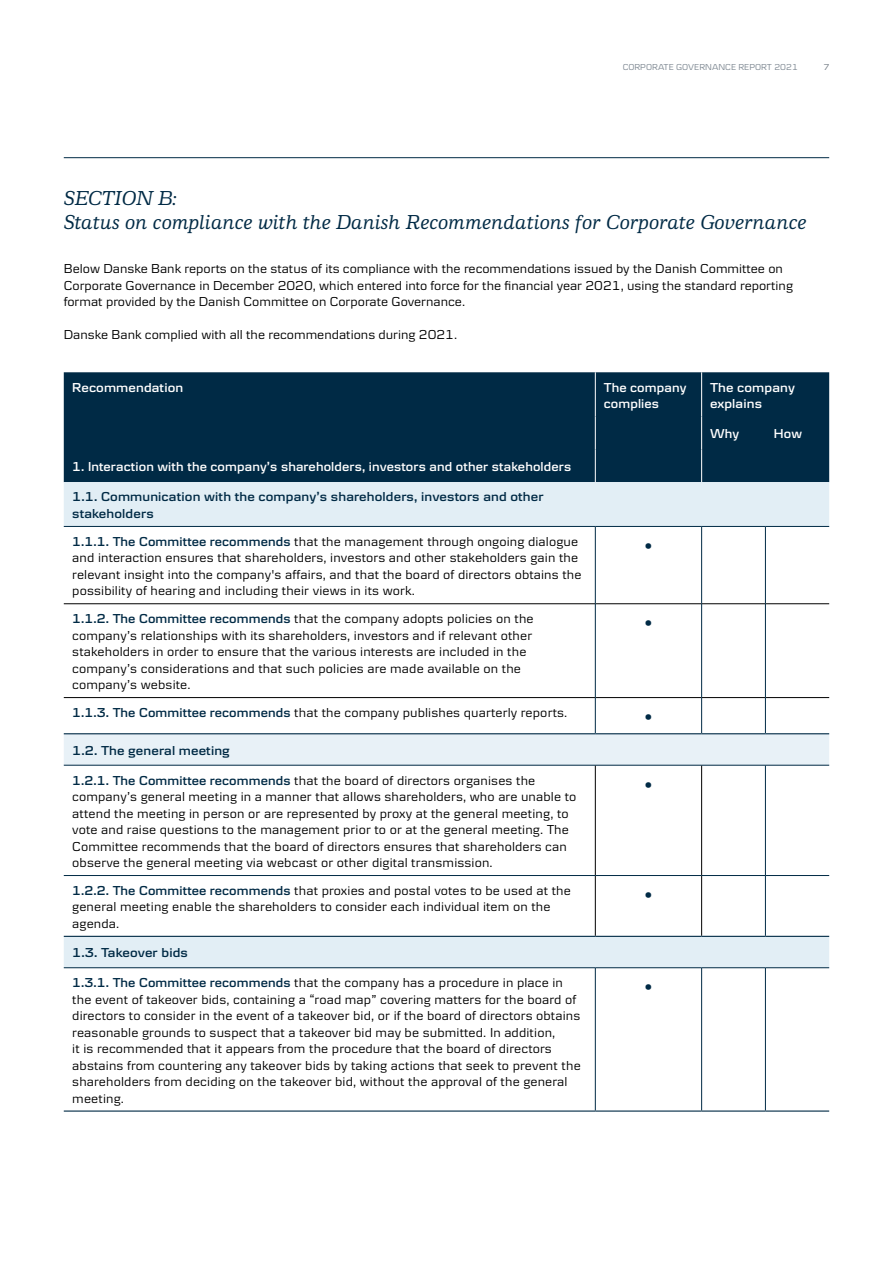
<style>
.page{position:relative;width:893px;height:1263px;background:#fff}
.page>*{position:absolute;margin:0;border:0;box-sizing:border-box;transform-origin:0 0}
.t1{font:600 24px "Danske Textv 2";color:#002a45}
.t2{font:italic 500 21px/24px "Danske Human";color:#002a45}
.t3{font:13.5px/16.5px "Danske Textv 2";letter-spacing:.01em;color:#000}
.t4{font:600 13.5px/29.5px "Danske Textv 2";letter-spacing:.01em;color:#002a45}
.t5{font:600 13.5px/16.5px "Danske Textv 2";letter-spacing:.01em;color:#fff}
.t6{font:9px "Danske Textv 2";letter-spacing:.005em;color:#7d8791}
.t7{font:9px "Danske Textv 2";color:#6e7780}
.s1{font-weight:600;color:#002a45}
.s2{font-weight:400;color:#000}
</style>
<div class="page">
<hr style="left:64px;top:157px;width:765px;height:1px;background:#002a45">
<div style="left:64px;top:372px;width:765px;height:110px;background:#002a45"></div>
<svg style="left:64px;top:482px;width:765px;height:485px"></svg>
<div style="left:64px;top:734px;width:765px;height:31px;background:#e8f1f7"></div>
<hr style="left:595px;top:372px;width:1px;height:45px;background:#fff">
<hr style="left:701px;top:372px;width:1px;height:45px;background:#fff">
<hr style="left:595px;top:417px;width:1px;height:32px;background:#fff">
<hr style="left:701px;top:417px;width:1px;height:32px;background:#fff">
<hr style="left:595px;top:449px;width:1px;height:33px;background:#fff">
<hr style="left:701px;top:449px;width:1px;height:33px;background:#fff">
<hr style="left:595px;top:603px;width:106px;height:1px;background:#000">
<hr style="left:702px;top:603px;width:63px;height:1px;background:#000">
<hr style="left:766px;top:603px;width:63px;height:1px;background:#000">
<hr style="left:595px;top:697px;width:106px;height:1px;background:#000">
<hr style="left:702px;top:697px;width:63px;height:1px;background:#000">
<hr style="left:766px;top:697px;width:63px;height:1px;background:#000">
<hr style="left:701px;top:765px;width:1px;height:110px;background:#000">
<hr style="left:701px;top:876px;width:1px;height:60px;background:#000">
<hr style="left:64px;top:603px;width:531px;height:1px;background:#000">
<hr style="left:64px;top:697px;width:531px;height:1px;background:#000">
<hr style="left:595px;top:765px;width:1px;height:110px;background:#000">
<hr style="left:595px;top:876px;width:1px;height:60px;background:#000">
<hr style="left:765px;top:765px;width:1px;height:110px;background:#002a45">
<hr style="left:765px;top:876px;width:1px;height:60px;background:#002a45">
<hr style="left:64px;top:733px;width:531px;height:1px;background:#002a45">
<hr style="left:595px;top:733px;width:107px;height:1px;background:#002a45">
<hr style="left:702px;top:733px;width:63px;height:1px;background:#002a45">
<hr style="left:765px;top:733px;width:64px;height:1px;background:#002a45">
<hr style="left:64px;top:526px;width:531px;height:1px;background:#002a45">
<hr style="left:595px;top:526px;width:107px;height:1px;background:#002a45">
<hr style="left:702px;top:526px;width:63px;height:1px;background:#002a45">
<hr style="left:765px;top:526px;width:64px;height:1px;background:#002a45">
<hr style="left:595px;top:527px;width:1px;height:77px;background:#002a45">
<hr style="left:701px;top:527px;width:1px;height:77px;background:#002a45">
<hr style="left:765px;top:527px;width:1px;height:77px;background:#002a45">
<hr style="left:595px;top:604px;width:1px;height:93px;background:#002a45">
<hr style="left:701px;top:604px;width:1px;height:93px;background:#002a45">
<hr style="left:765px;top:604px;width:1px;height:93px;background:#002a45">
<hr style="left:595px;top:697px;width:1px;height:36px;background:#002a45">
<hr style="left:701px;top:697px;width:1px;height:36px;background:#002a45">
<hr style="left:765px;top:697px;width:1px;height:36px;background:#002a45">
<hr style="left:64px;top:765px;width:531px;height:1px;background:#002a45">
<hr style="left:595px;top:765px;width:107px;height:1px;background:#002a45">
<hr style="left:702px;top:765px;width:63px;height:1px;background:#002a45">
<hr style="left:765px;top:765px;width:64px;height:1px;background:#002a45">
<hr style="left:64px;top:875px;width:531px;height:1px;background:#002a45">
<hr style="left:595px;top:875px;width:107px;height:1px;background:#002a45">
<hr style="left:702px;top:875px;width:63px;height:1px;background:#002a45">
<hr style="left:765px;top:875px;width:64px;height:1px;background:#002a45">
<hr style="left:64px;top:936px;width:531px;height:1px;background:#002a45">
<hr style="left:595px;top:936px;width:107px;height:1px;background:#002a45">
<hr style="left:702px;top:936px;width:63px;height:1px;background:#002a45">
<hr style="left:765px;top:936px;width:64px;height:1px;background:#002a45">
<hr style="left:64px;top:967px;width:531px;height:1px;background:#002a45">
<hr style="left:595px;top:967px;width:107px;height:1px;background:#002a45">
<hr style="left:595px;top:968px;width:1px;height:142px;background:#002a45">
<hr style="left:702px;top:967px;width:63px;height:1px;background:#002a45">
<hr style="left:701px;top:968px;width:1px;height:142px;background:#002a45">
<hr style="left:765px;top:967px;width:64px;height:1px;background:#002a45">
<hr style="left:765px;top:968px;width:1px;height:142px;background:#002a45">
<hr style="left:64px;top:1110px;width:531px;height:2px;background:#002a45">
<hr style="left:595px;top:1110px;width:107px;height:2px;background:#002a45">
<hr style="left:702px;top:1110px;width:63px;height:2px;background:#002a45">
<hr style="left:765px;top:1110px;width:64px;height:2px;background:#002a45">
<p class="t6" style="left:623px;top:62px;width:177px">CORPORATE GOVERNANCE REPORT 2021</p>
<p class="t7" style="left:823px;top:62px;width:7px">7</p>
<h2 class="t2" style="left:64px;top:186px;width:744px">SECTION B:<br>Status on compliance with the Danish Recommendations for Corporate Governance</h2>
<p class="t3" style="left:64px;top:260px;width:731px">Below Danske Bank reports on the status of its compliance with the recommendations issued by the Danish Committee on<br>Corporate Governance in December 2020, which entered into force for the financial year 2021, using the standard reporting format provided by the Danish Committee on Corporate Governance.</p>
<p class="t3" style="left:64px;top:326px;width:395px">Danske Bank complied with all the recommendations during 2021.</p>
<p class="t5" style="left:72px;top:379px;width:113px">Recommendation</p>
<p class="t5" style="left:604px;top:379px;width:84px">The company complies</p>
<p class="t5" style="left:710px;top:379px;width:86px">The company explains</p>
<p class="t5" style="left:710px;top:425px;width:31px">Why</p>
<p class="t5" style="left:774px;top:425px;width:30px">How</p>
<p class="t5" style="left:72px;top:458px;width:500px">1. Interaction with the company’s shareholders, investors and other stakeholders</p>
<p class="t4" style="left:72px;top:488px;width:473px;line-height:16.5px">1.1. Communication with the company’s shareholders, investors and other stakeholders</p>
<p class="t3" style="left:72px;top:533px;width:511px"><span class="s1">1.1.1. The Committee recommends</span> that the management through ongoing dialogue and interaction ensures that shareholders, investors and other stakeholders gain the relevant insight into the company's affairs, and that the board of directors obtains the possibility of hearing and including their views in its work.</p>
<h1 class="t1" style="left:644px;top:532px;width:10px">•</h1>
<p class="t3" style="left:72px;top:610px;width:463px"><span class="s1">1.1.2. The Committee recommends</span> that the company adopts policies on the company’s relationships with its shareholders, investors and if relevant other stakeholders in order to ensure that the various interests are included in the company’s considerations and that such policies are made available on the company’s website.</p>
<h1 class="t1" style="left:644px;top:610px;width:10px">•</h1>
<p class="t3" style="left:72px;top:704px;width:496px"><span class="s1">1.1.3. The Committee recommends</span> that the company publishes quarterly reports.</p>
<h1 class="t1" style="left:644px;top:704px;width:10px">•</h1>
<p class="t4" style="left:72px;top:735px;width:465px">1.2. The general meeting<br>1.2.1. The Committee recommends <span class="s2">that the board of directors organises the</span></p>
<p class="t3" style="left:72px;top:788px;width:506px">company’s general meeting in a manner that allows shareholders, who are unable to attend the meeting in person or are represented by proxy at the general meeting, to vote and raise questions to the management prior to or at the general meeting. The Committee recommends that the board of directors ensures that shareholders can observe the general meeting via webcast or other digital transmission.</p>
<h1 class="t1" style="left:644px;top:771px;width:10px">•</h1>
<p class="t3" style="left:72px;top:882px;width:500px"><span class="s1">1.2.2. The Committee recommends</span> that proxies and postal votes to be used at the general meeting enable the shareholders to consider each individual item on the agenda.</p>
<h1 class="t1" style="left:644px;top:882px;width:10px">•</h1>
<p class="t4" style="left:72px;top:938px;width:492px">1.3. Takeover bids<br>1.3.1. The Committee recommends <span class="s2">that the company has a procedure in place in</span></p>
<p class="t3" style="left:72px;top:990px;width:510px">the event of takeover bids, containing a “road map” covering matters for the board of directors to consider in the event of a takeover bid, or if the board of directors obtains reasonable grounds to suspect that a takeover bid may be submitted. In addition,<br>it is recommended that it appears from the procedure that the board of directors abstains from countering any takeover bids by taking actions that seek to prevent the shareholders from deciding on the takeover bid, without the approval of the general meeting.</p>
<h1 class="t1" style="left:644px;top:974px;width:10px">•</h1>
</div>
